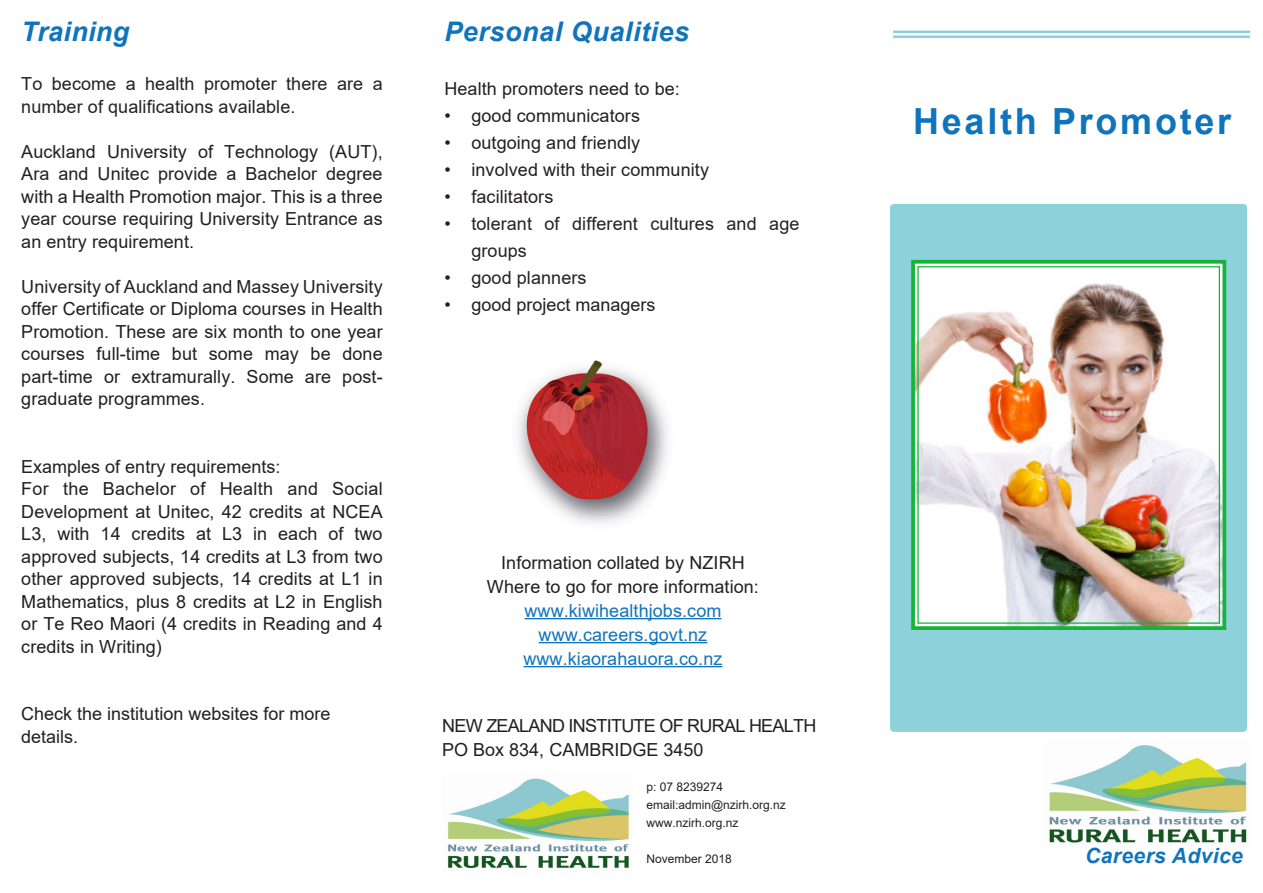
<style>
.page{position:relative;width:1263px;height:893px;background:#fff}
.page>*{position:absolute;margin:0;border:0;box-sizing:border-box;transform-origin:0 0}
.t1{font:700 36px "Arial";letter-spacing:.075em;color:#1074bc}
.Heading_2{font:italic 700 27px "Arial";letter-spacing:.02em;color:#1074bc}
.Heading_2-2{font:italic 700 21px "Arial";letter-spacing:.02em;color:#1074bc}
.Body{font:18px/22.5px "Arial";letter-spacing:.005em;color:#231f20;text-align:justify}
.Body-2{font:18px/27px "Arial";letter-spacing:.005em;color:#222}
.Body_small_hyperlink{font:18px "Arial";letter-spacing:.005em;color:#1074bc}
.Body_small{font:18px "Arial";letter-spacing:.005em;color:#231f20}
.Body-3{font:18px "Arial";letter-spacing:-.04em;color:#231f20}
.small_black{font:12px "Arial";color:#231f20}
.s1{color:#222}
</style>
<div class="page">
<div style="left:890px;top:204px;width:357px;height:528px;background:#8dd2da;border-radius:4px"></div>
<img style="left:1049px;top:745px;width:198px;height:98px">
<img style="left:447px;top:778px;width:182px;height:90px">
<hr style="left:524px;top:618px;width:197px;height:1px;background:#1074bc">
<hr style="left:539px;top:642px;width:168px;height:1px;background:#1074bc">
<hr style="left:523px;top:666px;width:199px;height:1px;background:#1074bc">
<hr style="left:893px;top:31px;width:357px;height:2px;background:#8dd2da">
<hr style="left:893px;top:36px;width:357px;height:2px;background:#8dd2da">
<img style="left:517px;top:360px;width:151px;height:164px">
<img style="left:911px;top:259px;width:316px;height:371px">
<div style="left:917px;top:266px;width:303px;height:358px;border:1px solid #14b537"></div>
<p class="Heading_2" style="left:21px;top:13px;width:109px">Training</p>
<p class="Body-2" style="left:21px;top:73px;width:363px;line-height:22.5px">To become a health promoter there are a number of qualifications available.</p>
<p class="Body" style="left:21px;top:140px;width:363px">Auckland University of Technology (AUT), Ara and Unitec provide a Bachelor degree with a Health Promotion major. This is a three year course requiring University Entrance as an entry requirement.</p>
<p class="Body" style="left:21px;top:275px;width:363px"><span class="s1">University of Auckland and Massey University </span>offer Certificate or Diploma courses in Health Promotion. These are six month to one year courses full-time but some may be done part-time or extramurally. Some are post&shy;graduate programmes.</p>
<p class="Body" style="left:21px;top:455px;width:261px">Examples of entry requirements:</p>
<p class="Body" style="left:21px;top:478px;width:363px">For the Bachelor of Health and Social Development at Unitec, 42 credits at NCEA L3, with 14 credits at L3 in each of two approved subjects, 14 credits at L3 from two other approved subjects, 14 credits at L1 in Mathematics, plus 8 credits at L2 in English or Te Reo Maori (4 credits in Reading and 4 credits in Writing)</p>
<p class="Body" style="left:21px;top:703px;width:311px">Check the institution websites for more details.</p>
<p class="Heading_2" style="left:444px;top:13px;width:246px">Personal Qualities</p>
<p class="Body" style="left:444px;top:77px;width:237px">Health promoters need to be:</p>
<p class="Body" style="left:444px;top:104px;width:197px">• good communicators</p>
<p class="Body" style="left:444px;top:131px;width:197px">• outgoing and friendly</p>
<p class="Body" style="left:444px;top:158px;width:266px">• involved with their community</p>
<p class="Body" style="left:444px;top:185px;width:111px">• facilitators</p>
<p class="Body-2" style="left:471px;top:210px;width:330px;text-indent:-27px">• tolerant of different cultures and age groups</p>
<p class="Body-2" style="left:444px;top:264px;width:144px">• good planners</p>
<p class="Body" style="left:444px;top:293px;width:213px">• good project managers</p>
<p class="Body_small" style="left:501px;top:550px;width:245px">Information collated by NZIRH</p>
<p class="Body_small" style="left:487px;top:574px;width:273px">Where to go for more information:</p>
<p class="Body_small_hyperlink" style="left:524px;top:598px;width:198px">www.kiwihealthjobs.com</p>
<p class="Body_small_hyperlink" style="left:539px;top:622px;width:170px">www.careers.govt.nz</p>
<p class="Body_small_hyperlink" style="left:523px;top:646px;width:200px">www.kiaorahauora.co.nz</p>
<p class="Body-3" style="left:442px;top:713px;width:376px">NEW ZEALAND INSTITUTE OF RURAL HEALTH</p>
<p class="Body" style="left:442px;top:738px;width:263px">PO Box 834, CAMBRIDGE 3450</p>
<p class="small_black" style="left:646px;top:779px;width:78px">p: 07 8239274</p>
<p class="small_black" style="left:646px;top:797px;width:141px">email:admin@nzirh.org.nz</p>
<p class="small_black" style="left:646px;top:815px;width:94px">www.nzirh.org.nz</p>
<p class="small_black" style="left:646px;top:851px;width:87px">November 2018</p>
<p class="t1" style="left:913px;top:96px;width:319px">Health Promoter</p>
<p class="Heading_2-2" style="left:1085px;top:842px;width:159px">Careers Advice</p>
</div>
